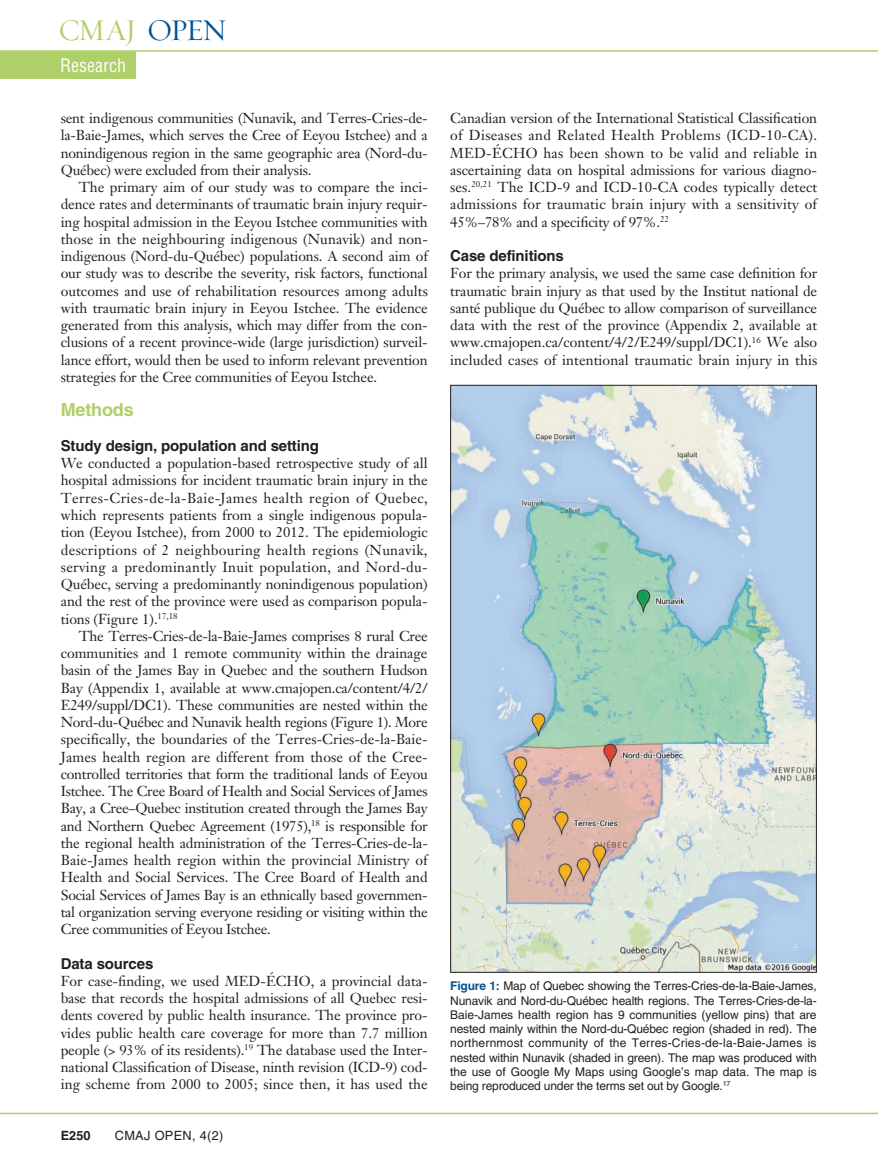
<style>
.page{position:relative;width:878px;height:1175px;background:#fff}
.page>*{position:absolute;margin:0;border:0;box-sizing:border-box;transform-origin:0 0}
.t1{font:30.75px "Requiem Display HTF Roman";letter-spacing:-.08em;color:#afcf69}
.t2{font:condensed 18px "Helvetica LT Std";color:#fff}
.t3{font:700 18px "Helvetica LT Std";letter-spacing:-.01em;color:#afcf69}
.t4{font:700 15px "Helvetica LT Std";letter-spacing:-.01em;color:#231f20}
.t5{font:14.25px/17.2px "Janson Text LT Std";letter-spacing:-.01em;color:#231f20;text-align:justify}
.t6{font:12.75px "Helvetica LT Std";letter-spacing:.025em;color:#231f20}
.t7{font:700 12.75px "Helvetica LT Std";color:#231f20}
.t8{font:12px/14.2px "Helvetica LT Std";letter-spacing:-.015em;color:#231f20;text-align:justify}
.s1{color:#005294}
.s2{font-weight:700;color:#005294}
</style>
<div class="page">
<hr style="left:0;top:1112px;width:878px;height:2px;background:#afcf69">
<div style="left:0;top:51px;width:135px;height:27px;background:#afcf69"></div>
<hr style="left:0;top:50px;width:878px;height:2px;background:#afcf69">
<img style="left:452px;top:387px;width:362px;height:583px">
<h1 class="t1" style="left:58px;top:12px;width:170px">CMAJ <span class="s1">OPEN</span></h1>
<p class="t2" style="left:60px;top:54px;width:67px">Research</p>
<p class="t5" style="left:61px;top:109px;width:368px">sent indigenous communities (Nunavik, and Terres-Cries-de&shy;la-Baie-James, which serves the Cree of Eeyou Istchee) and a nonindigenous region in the same geographic area (Nord-du-Québec) were excluded from their analysis.</p>
<p class="t5" style="left:61px;top:178px;width:368px;text-indent:18px">The primary aim of our study was to compare the inci&shy;dence rates and determinants of traumatic brain injury requir&shy;ing hospital admission in the Eeyou Istchee communities with those in the neighbouring indigenous (Nunavik) and non&shy;indigenous (Nord-du-Québec) populations. A second aim of our study was to describe the severity, risk factors, functional outcomes and use of rehabilitation resources among adults with traumatic brain injury in Eeyou Istchee. The evidence generated from this analysis, which may differ from the con&shy;clusions of a recent province-wide (large jurisdiction) surveil&shy;lance effort, would then be used to inform relevant prevention strategies for the Cree communities of Eeyou Istchee.</p>
<p class="t3" style="left:61px;top:399px;width:74px">Methods</p>
<p class="t4" style="left:61px;top:436px;width:260px">Study design, population and setting</p>
<p class="t5" style="left:61px;top:454px;width:368px">We conducted a population-based retrospective study of all hospital admissions for incident traumatic brain injury in the Terres-Cries-de-la-Baie-James health region of Quebec, which represents patients from a single indigenous popula&shy;tion (Eeyou Istchee), from 2000 to 2012. The epidemiologic descriptions of 2 neighbouring health regions (Nunavik, serving a predominantly Inuit population, and Nord-du-Québec, serving a predominantly nonindigenous population) and the rest of the province were used as comparison popula&shy;tions (Figure 1).<sup>17,18</sup></p>
<p class="t5" style="left:61px;top:627px;width:368px;text-indent:18px">The Terres-Cries-de-la-Baie-James comprises 8 rural Cree communities and 1 remote community within the drainage basin of the James Bay in Quebec and the southern Hudson Bay (Appendix 1, available at www.cmajopen.ca/content/4/2/ E249/suppl/DC1). These communities are nested within the Nord-du-Québec and Nunavik health regions (Figure 1). More specifically, the boundaries of the Terres-Cries-de-la-Baie-James health region are different from those of the Cree&shy;controlled territories that form the traditional lands of Eeyou Istchee. The Cree Board of Health and Social Services of James Bay, a Cree–Quebec institution created through the James Bay and Northern Quebec Agreement (1975),<sup>18</sup> is responsible for the regional health administration of the Terres-Cries-de-la-Baie-James health region within the provincial Ministry of Health and Social Services. The Cree Board of Health and Social Services of James Bay is an ethnically based governmen&shy;tal organization serving everyone residing or visiting within the Cree communities of Eeyou Istchee.</p>
<p class="t4" style="left:61px;top:954px;width:94px">Data sources</p>
<p class="t5" style="left:61px;top:972px;width:368px">For case-finding, we used MED-ÉCHO, a provincial data&shy;base that records the hospital admissions of all Quebec resi&shy;dents covered by public health insurance. The province pro&shy;vides public health care coverage for more than 7.7 million people (&gt; 93% of its residents).<sup>19</sup> The database used the Inter&shy;national Classification of Disease, ninth revision (ICD-9) cod&shy;ing scheme from 2000 to 2005; since then, it has used the</p>
<p class="t7" style="left:61px;top:1127px;width:31px">E250</p>
<p class="t6" style="left:115px;top:1127px;width:110px">CMAJ OPEN, 4(2)</p>
<p class="t5" style="left:450px;top:109px;width:368px">Canadian version of the International Statistical Classification of Diseases and Related Health Problems (ICD-10-CA).<br>MED-ÉCHO has been shown to be valid and reliable in ascertaining data on hospital admissions for various diagno&shy;ses.<sup>20,21</sup> The ICD-9 and ICD-10-CA codes typically detect admissions for traumatic brain injury with a sensitivity of 45%–78% and a specificity of 97%.<sup>22</sup></p>
<p class="t4" style="left:450px;top:247px;width:115px">Case definitions</p>
<p class="t5" style="left:450px;top:265px;width:368px">For the primary analysis, we used the same case definition for traumatic brain injury as that used by the Institut national de santé publique du Québec to allow comparison of surveillance data with the rest of the province (Appendix 2, available at www.cmajopen.ca/content/4/2/E249/suppl/DC1).<sup>16</sup> We also included cases of intentional traumatic brain injury in this</p>
<p class="t8" style="left:450px;top:979px;width:368px"><span class="s2">Figure 1:</span> Map of Quebec showing the Terres-Cries-de-la-Baie-James, Nunavik and Nord-du-Québec health regions. The Terres-Cries-de-la-Baie-James health region has 9 communities (yellow pins) that are nested mainly within the Nord-du-Québec region (shaded in red). The northernmost community of the Terres-Cries-de-la-Baie-James is nested within Nunavik (shaded in green). The map was produced with the use of Google My Maps using Google’s map data. The map is being reproduced under the terms set out by Google.<sup>17</sup></p>
</div>
